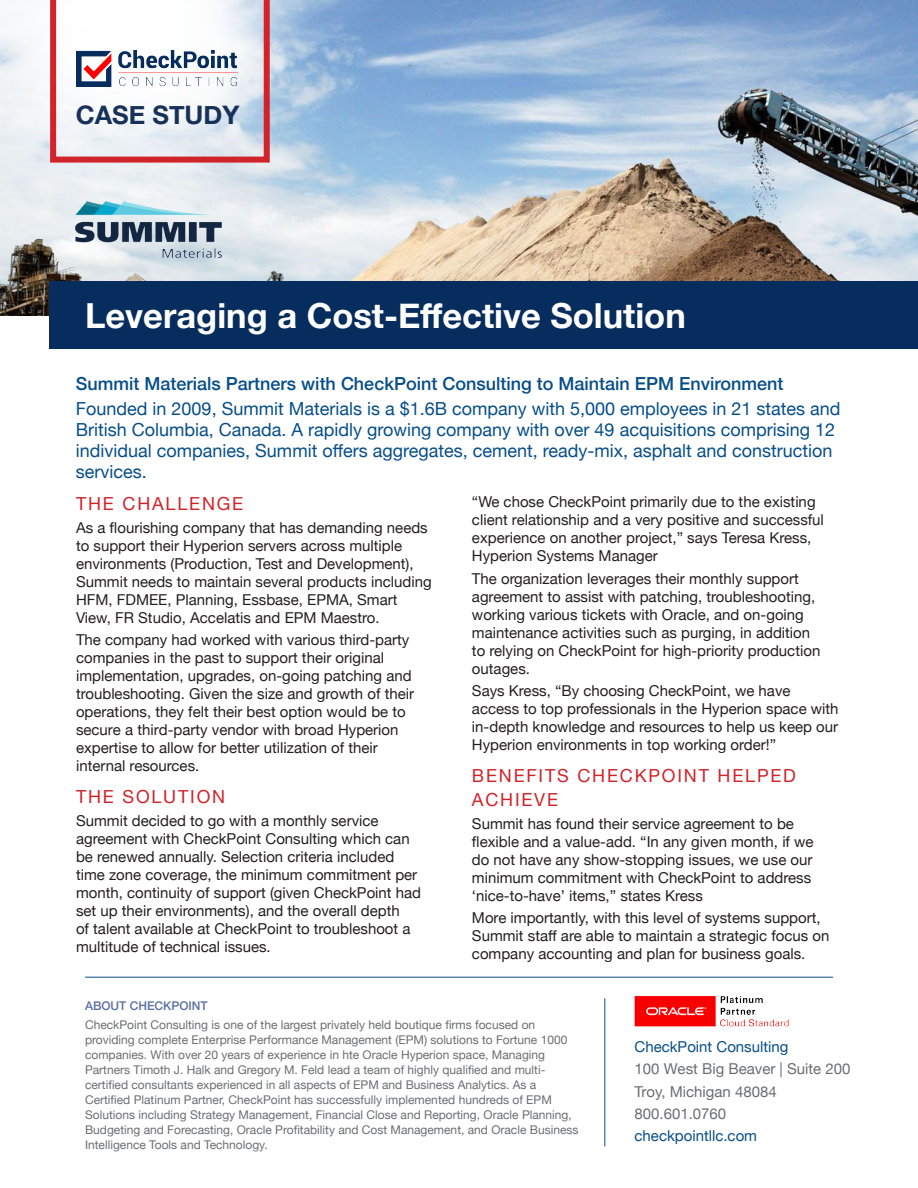
<style>
.page{position:relative;width:918px;height:1188px;background:#fff}
.page>*{position:absolute;margin:0;border:0;box-sizing:border-box;transform-origin:0 0}
.t1{font:700 34.5px "Helvetica Neue";color:#fff}
.t2{font:700 25.5px "Helvetica Neue";color:#183159}
.t3{font:18px/21px "Helvetica Neue";color:#074e8a}
.t4{font:500 18px "Helvetica Neue";color:#074e8a}
.t5{font:18px/24px "Helvetica Neue";letter-spacing:.1em;color:#d1232a}
.t6{font:15px/18px "Helvetica Neue";color:#231f20}
.t7{font:15px/22.2px "Helvetica Neue";color:#6c6d70}
.t8{font:15px "Helvetica Neue";color:#074e8a}
.t9{font:12px/15px "Helvetica Neue";color:#6c6d70}
.t10{font:500 12px "Helvetica Neue";color:#5b71a1}
</style>
<div class="page">
<img style="left:0;top:0;width:918px;height:315px">
<div style="left:49px;top:281px;width:869px;height:68px;background:#062d5d"></div>
<img style="left:634px;top:996px;width:155px;height:31px">
<hr style="left:85px;top:977px;width:748px;height:1px;background:#074e8a">
<hr style="left:605px;top:998px;width:1px;height:148px;background:#074e8a">
<img style="left:76px;top:201px;width:145px;height:57px">
<svg style="left:50px;top:0;width:220px;height:163px"></svg>
<h2 class="t2" style="left:76px;top:99px;width:165px">CASE STUDY</h2>
<h1 class="t1" style="left:85px;top:294px;width:602px">Leveraging a Cost-Effective Solution</h1>
<p class="t4" style="left:76px;top:372px;width:709px">Summit Materials Partners with CheckPoint Consulting to Maintain EPM Environment</p>
<p class="t3" style="left:76px;top:398px;width:766px">Founded in 2009, Summit Materials is a $1.6B company with 5,000 employees in 21 states and British Columbia, Canada. A rapidly growing company with over 49 acquisitions comprising 12 individual companies, Summit offers aggregates, cement, ready-mix, asphalt and construction services.</p>
<p class="t5" style="left:76px;top:492px;width:169px">THE CHALLENGE</p>
<p class="t6" style="left:76px;top:518px;width:357px">As a flourishing company that has demanding needs to support their Hyperion servers across multiple environments (Production, Test and Development), Summit needs to maintain several products including HFM, FDMEE, Planning, Essbase, EPMA, Smart View, FR Studio, Accelatis and EPM Maestro.</p>
<p class="t6" style="left:76px;top:630px;width:340px">The company had worked with various third-party companies in the past to support their original implementation, upgrades, on-going patching and troubleshooting. Given the size and growth of their operations, they felt their best option would be to secure a third-party vendor with broad Hyperion expertise to allow for better utilization of their internal resources.</p>
<p class="t5" style="left:76px;top:785px;width:151px">THE SOLUTION</p>
<p class="t6" style="left:76px;top:811px;width:347px">Summit decided to go with a monthly service agreement with CheckPoint Consulting which can be renewed annually. Selection criteria included time zone coverage, the minimum commitment per month, continuity of support (given CheckPoint had set up their environments), and the overall depth<br>of talent available at CheckPoint to troubleshoot a multitude of technical issues.</p>
<p class="t6" style="left:472px;top:493px;width:354px">“We chose CheckPoint primarily due to the existing client relationship and a very positive and successful experience on another project,” says Teresa Kress, Hyperion Systems Manager</p>
<p class="t6" style="left:472px;top:569px;width:350px">The organization leverages their monthly support agreement to assist with patching, troubleshooting, working various tickets with Oracle, and on-going maintenance activities such as purging, in addition to relying on CheckPoint for high-priority production outages.</p>
<p class="t6" style="left:472px;top:681px;width:368px">Says Kress, “By choosing CheckPoint, we have access to top professionals in the Hyperion space with in-depth knowledge and resources to help us keep our Hyperion environments in top working order!”</p>
<p class="t5" style="left:472px;top:764px;width:325px">BENEFITS CHECKPOINT HELPED<br>ACHIEVE</p>
<p class="t6" style="left:472px;top:814px;width:343px">Summit has found their service agreement to be flexible and a value-add. “In any given month, if we do not have any show-stopping issues, we use our minimum commitment with CheckPoint to address ‘nice-to-have’ items,” states Kress</p>
<p class="t6" style="left:472px;top:908px;width:359px">More importantly, with this level of systems support,<br>Summit staff are able to maintain a strategic focus on company accounting and plan for business goals.</p>
<p class="t10" style="left:85px;top:998px;width:124px">ABOUT CHECKPOINT</p>
<p class="t9" style="left:85px;top:1017px;width:495px">CheckPoint Consulting is one of the largest privately held boutique firms focused on providing complete Enterprise Performance Management (EPM) solutions to Fortune 1000 companies. With over 20 years of experience in hte Oracle Hyperion space, Managing Partners Timoth J. Halk and Gregory M. Feld lead a team of highly qualified and multi&shy;certified consultants experienced in all aspects of EPM and Business Analytics. As a Certified Platinum Partner, CheckPoint has successfully implemented hundreds of EPM Solutions including Strategy Management, Financial Close and Reporting, Oracle Planning, Budgeting and Forecasting, Oracle Profitability and Cost Management, and Oracle Business Intelligence Tools and Technology.</p>
<p class="t8" style="left:635px;top:1038px;width:155px">CheckPoint Consulting</p>
<p class="t7" style="left:635px;top:1058px;width:217px">100 West Big Beaver | Suite 200<br>Troy, Michigan 48084<br>800.601.0760</p>
<p class="t8" style="left:635px;top:1127px;width:124px">checkpointllc.com</p>
</div>
